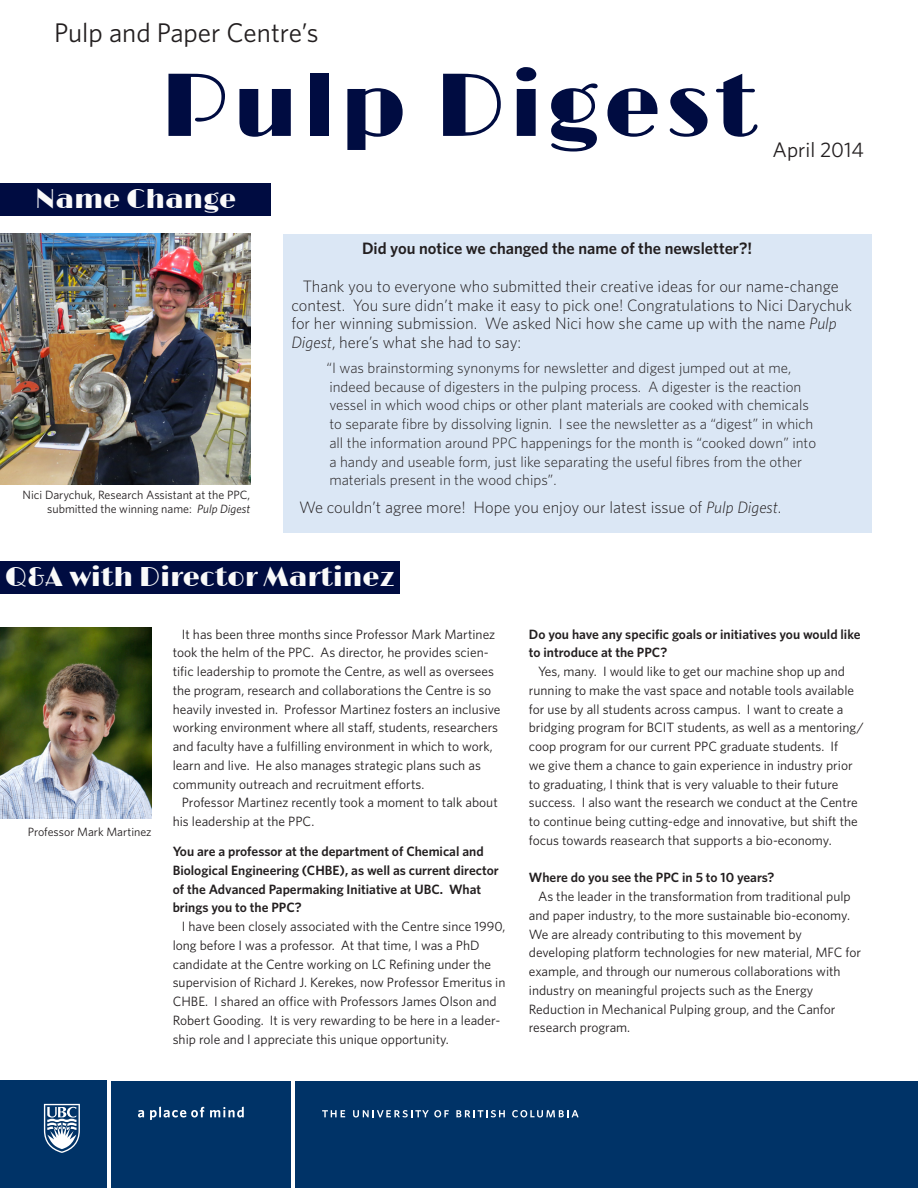
<style>
.page{position:relative;width:918px;height:1188px;background:#fff}
.page>*{position:absolute;margin:0;border:0;box-sizing:border-box;transform-origin:0 0}
.t1{font:90px "Limelight";letter-spacing:.05em;color:#000c41}
.t2{font:27px "Limelight";color:#fafafa}
.t3{font:27px "Whitney";color:#231f20}
.t4{font:21px "Whitney";color:#231f20}
.t5{font:300 16.5px/18.8px "Whitney";color:#231f20}
.t6{font:600 16.5px "Whitney";color:#231f20}
.t7{font:300 15px/18.8px "Whitney";color:#231f20}
.t8{font:13.5px/18.8px "Whitney";color:#231f20}
.t9{font:600 13.5px/18.8px "Whitney";color:#231f20}
.t10{font:12px/14.4px "Whitney";color:#231f20;text-align:right}
.s1{font-style:italic}
</style>
<div class="page">
<div style="left:283px;top:234px;width:588px;height:299px;background:#dbe7f5"></div>
<div style="left:296px;top:1081px;width:622px;height:107px;background:#003367"></div>
<div style="left:0;top:1081px;width:107px;height:107px;background:#003367"></div>
<div style="left:111px;top:1081px;width:180px;height:107px;background:#003367"></div>
<svg style="left:322px;top:1110px;width:23px;height:7px"></svg>
<svg style="left:353px;top:1110px;width:96px;height:7px"></svg>
<svg style="left:456px;top:1110px;width:49px;height:7px"></svg>
<svg style="left:512px;top:1110px;width:67px;height:7px"></svg>
<svg style="left:44px;top:1104px;width:36px;height:49px"></svg>
<svg style="left:138px;top:1110px;width:6px;height:7px"></svg>
<svg style="left:150px;top:1107px;width:54px;height:13px"></svg>
<svg style="left:210px;top:1107px;width:34px;height:10px"></svg>
<img style="left:0;top:234px;width:250px;height:250px">
<div style="left:1px;top:184px;width:270px;height:32px;background:#000c41"></div>
<img style="left:0;top:628px;width:152px;height:191px">
<div style="left:0;top:562px;width:400px;height:32px;background:#000c41"></div>
<p class="t3" style="left:54px;top:15px;width:266px">Pulp and Paper Centre’s</p>
<p class="t1" style="left:161px;top:54px;width:598px">Pulp Digest</p>
<p class="t2" style="left:35px;top:184px;width:203px">Name Change</p>
<p class="t4" style="left:773px;top:135px;width:93px">April 2014</p>
<p class="t10" style="left:23px;top:487px;width:229px">Nici Darychuk, Research Assistant at the PPC, submitted the winning name: <span class="s1">Pulp Digest</span></p>
<p class="t6" style="left:362px;top:238px;width:392px">Did you notice we changed the name of the newsletter?!</p>
<p class="t5" style="left:291px;top:276px;width:562px;text-indent:11px">Thank you to everyone who submitted their creative ideas for our name-change contest. You sure didn’t make it easy to pick one! Congratulations to Nici Darychuk for her winning submission. We asked Nici how she came up with the name <span class="s1">Pulp Digest</span>, here’s what she had to say:</p>
<p class="t7" style="left:327px;top:358px;width:476px">“I was brainstorming synonyms for newsletter and digest jumped out at me, indeed because of digesters in the pulping process. A digester is the reaction</p>
<p class="t7" style="left:329px;top:395px;width:481px">vessel in which wood chips or other plant materials are cooked with chemicals</p>
<p class="t7" style="left:329px;top:414px;width:485px">to separate fibre by dissolving lignin. I see the newsletter as a “digest” in which</p>
<p class="t7" style="left:329px;top:433px;width:488px">all the information around PPC happenings for the month is “cooked down” into</p>
<p class="t7" style="left:329px;top:452px;width:474px">a handy and useable form, just like separating the useful fibres from the other</p>
<p class="t7" style="left:329px;top:470px;width:229px">materials present in the wood chips”.</p>
<p class="t5" style="left:299px;top:498px;width:484px">We couldn’t agree more! Hope you enjoy our latest issue of <span class="s1">Pulp Digest</span>.</p>
<p class="t2" style="left:5px;top:562px;width:391px">Q&amp;A with Director Martinez</p>
<p class="t10" style="left:28px;top:824px;width:125px">Professor Mark Martinez</p>
<p class="t8" style="left:182px;top:624px;width:315px">It has been three months since Professor Mark Martinez</p>
<p class="t8" style="left:173px;top:643px;width:318px">took the helm of the PPC. As director, he provides scien-</p>
<p class="t8" style="left:173px;top:662px;width:323px">tific leadership to promote the Centre, as well as oversees</p>
<p class="t8" style="left:173px;top:680px;width:320px">the program, research and collaborations the Centre is so</p>
<p class="t8" style="left:173px;top:699px;width:329px">heavily invested in. Professor Martinez fosters an inclusive</p>
<p class="t8" style="left:173px;top:718px;width:327px">working environment where all staff, students, researchers</p>
<p class="t8" style="left:173px;top:737px;width:322px">and faculty have a fulfilling environment in which to work,</p>
<p class="t8" style="left:173px;top:755px;width:310px">learn and live. He also manages strategic plans such as</p>
<p class="t8" style="left:173px;top:774px;width:253px">community outreach and recruitment efforts.</p>
<p class="t8" style="left:182px;top:793px;width:317px">Professor Martinez recently took a moment to talk about</p>
<p class="t8" style="left:173px;top:812px;width:143px">his leadership at the PPC.</p>
<p class="t9" style="left:173px;top:842px;width:312px">You are a professor at the department of Chemical and</p>
<p class="t9" style="left:173px;top:860px;width:328px">Biological Engineering (CHBE), as well as current director</p>
<p class="t9" style="left:173px;top:879px;width:310px">of the Advanced Papermaking Initiative at UBC. What</p>
<p class="t9" style="left:173px;top:898px;width:131px">brings you to the PPC?</p>
<p class="t8" style="left:182px;top:917px;width:325px">I have been closely associated with the Centre since 1990,</p>
<p class="t8" style="left:173px;top:935px;width:308px">long before I was a professor. At that time, I was a PhD</p>
<p class="t8" style="left:173px;top:954px;width:320px">candidate at the Centre working on LC Refining under the</p>
<p class="t8" style="left:173px;top:973px;width:334px">supervision of Richard J. Kerekes, now Professor Emeritus in</p>
<p class="t8" style="left:173px;top:992px;width:326px">CHBE. I shared an office with Professors James Olson and</p>
<p class="t8" style="left:173px;top:1010px;width:329px">Robert Gooding. It is very rewarding to be here in a leader-</p>
<p class="t8" style="left:173px;top:1029px;width:278px">ship role and I appreciate this unique opportunity.</p>
<p class="t9" style="left:529px;top:624px;width:333px">Do you have any specific goals or initiatives you would like to introduce at the PPC?</p>
<p class="t8" style="left:529px;top:662px;width:337px;text-indent:9px">Yes, many. I would like to get our machine shop up and running to make the vast space and notable tools available for use by all students across campus. I want to create a bridging program for BCIT students, as well as a mentoring/ coop program for our current PPC graduate students. If<br>we give them a chance to gain experience in industry prior to graduating, I think that is very valuable to their future success. I also want the research we conduct at the Centre to continue being cutting-edge and innovative, but shift the focus towards reasearch that supports a bio-economy.</p>
<p class="t9" style="left:529px;top:868px;width:247px">Where do you see the PPC in 5 to 10 years?</p>
<p class="t8" style="left:529px;top:887px;width:323px;text-align:justify;text-indent:9px">As the leader in the transformation from traditional pulp and paper industry, to the more sustainable bio-economy.<br>We are already contributing to this movement by</p>
<p class="t8" style="left:529px;top:943px;width:334px">developing platform technologies for new material, MFC for example, and through our numerous collaborations with</p>
<p class="t8" style="left:529px;top:980px;width:286px">industry on meaningful projects such as the Energy</p>
<p class="t8" style="left:529px;top:999px;width:308px">Reduction in Mechanical Pulping group, and the Canfor research program.</p>
</div>
